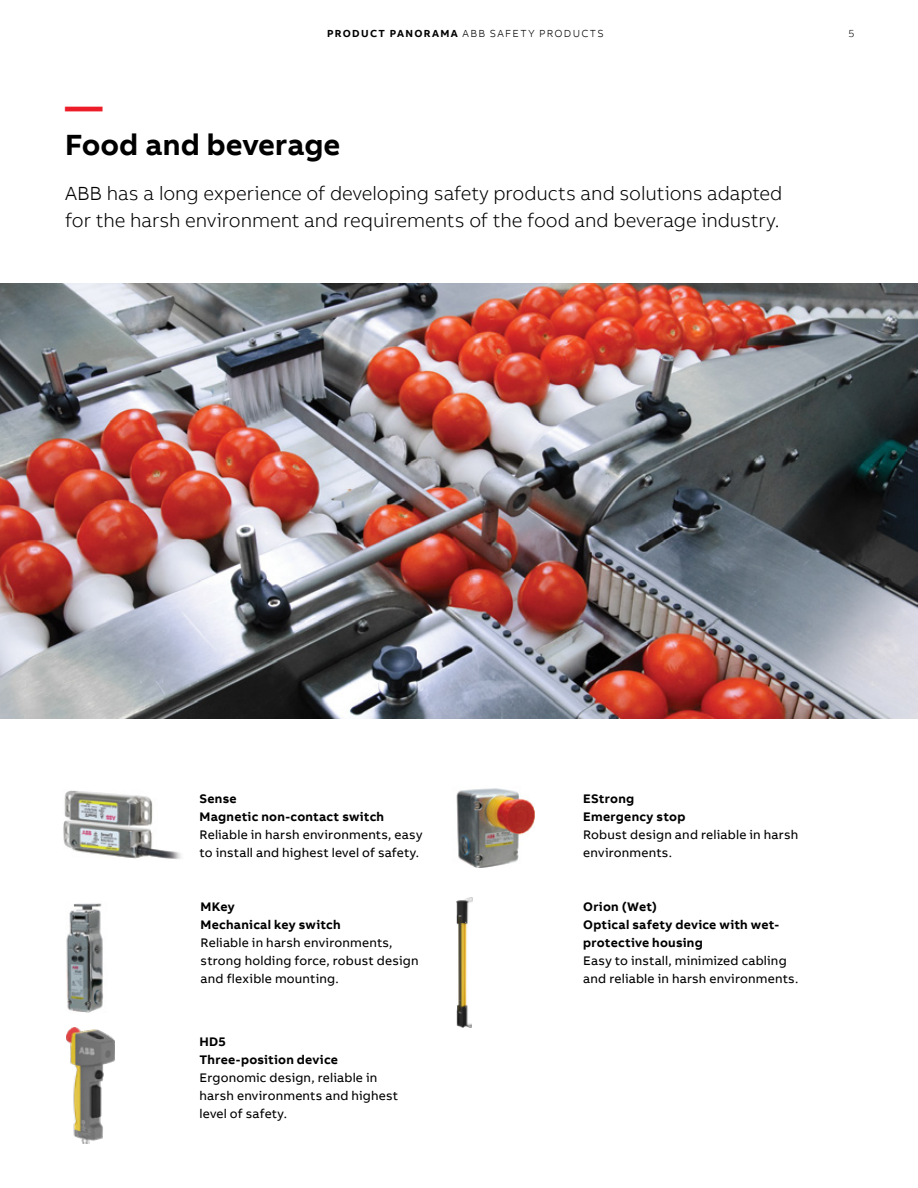
<style>
.page{position:relative;width:918px;height:1188px;background:#fff}
.page>*{position:absolute;margin:0;border:0;box-sizing:border-box;transform-origin:0 0}
.t1{font:700 37.5px "AB Bvoice";color:#ed1c29}
.t2{font:700 30px "AB Bvoice";color:#000}
.t3{font:300 19.5px/27px "AB Bvoice";letter-spacing:-.005em;color:#000}
.t4{font:12.75px/18px "AB Bvoice";letter-spacing:.015em;color:#000}
.t5{font:700 12.75px/18px "AB Bvoice";letter-spacing:.02em;color:#000}
.t6{font:300 10.5px "AB Bvoice";letter-spacing:.125em;color:#000}
.s1{font-weight:700}
</style>
<div class="page">
<img style="left:0;top:284px;width:918px;height:434px">
<img style="left:63px;top:790px;width:118px;height:69px">
<img style="left:66px;top:903px;width:37px;height:110px">
<img style="left:456px;top:788px;width:79px;height:79px">
<img style="left:457px;top:898px;width:16px;height:130px">
<img style="left:67px;top:1028px;width:47px;height:115px">
<p class="t6" style="left:327px;top:27px;width:278px"><span class="s1">PRODUCT PANORAMA</span> ABB SAFETY PRODUCTS</p>
<h1 class="t1" style="left:65px;top:83px;width:39px">—</h1>
<h2 class="t2" style="left:65px;top:126px;width:277px">Food and beverage</h2>
<h3 class="t3" style="left:65px;top:180px;width:719px">ABB has a long experience of developing safety products and solutions adapted for the harsh environment and requirements of the food and beverage industry.</h3>
<p class="t6" style="left:849px;top:27px;width:7px">5</p>
<p class="t5" style="left:200px;top:790px;width:186px">Sense<br>Magnetic non-contact switch</p>
<p class="t4" style="left:200px;top:826px;width:224px">Reliable in harsh environments, easy to install and highest level of safety.</p>
<p class="t5" style="left:201px;top:898px;width:141px">MKey<br>Mechanical key switch</p>
<p class="t4" style="left:201px;top:934px;width:219px">Reliable in harsh environments, strong holding force, robust design and flexible mounting.</p>
<p class="t5" style="left:200px;top:1033px;width:140px">HD5<br>Three-position device</p>
<p class="t4" style="left:200px;top:1069px;width:200px">Ergonomic design, reliable in harsh environments and highest level of safety.</p>
<p class="t5" style="left:583px;top:790px;width:104px">EStrong<br>Emergency stop</p>
<p class="t4" style="left:583px;top:826px;width:217px">Robust design and reliable in harsh environments.</p>
<p class="t5" style="left:583px;top:898px;width:197px">Orion (Wet)<br>Optical safety device with wet&shy;protective housing</p>
<p class="t4" style="left:583px;top:952px;width:217px">Easy to install, minimized cabling and reliable in harsh environments.</p>
</div>
